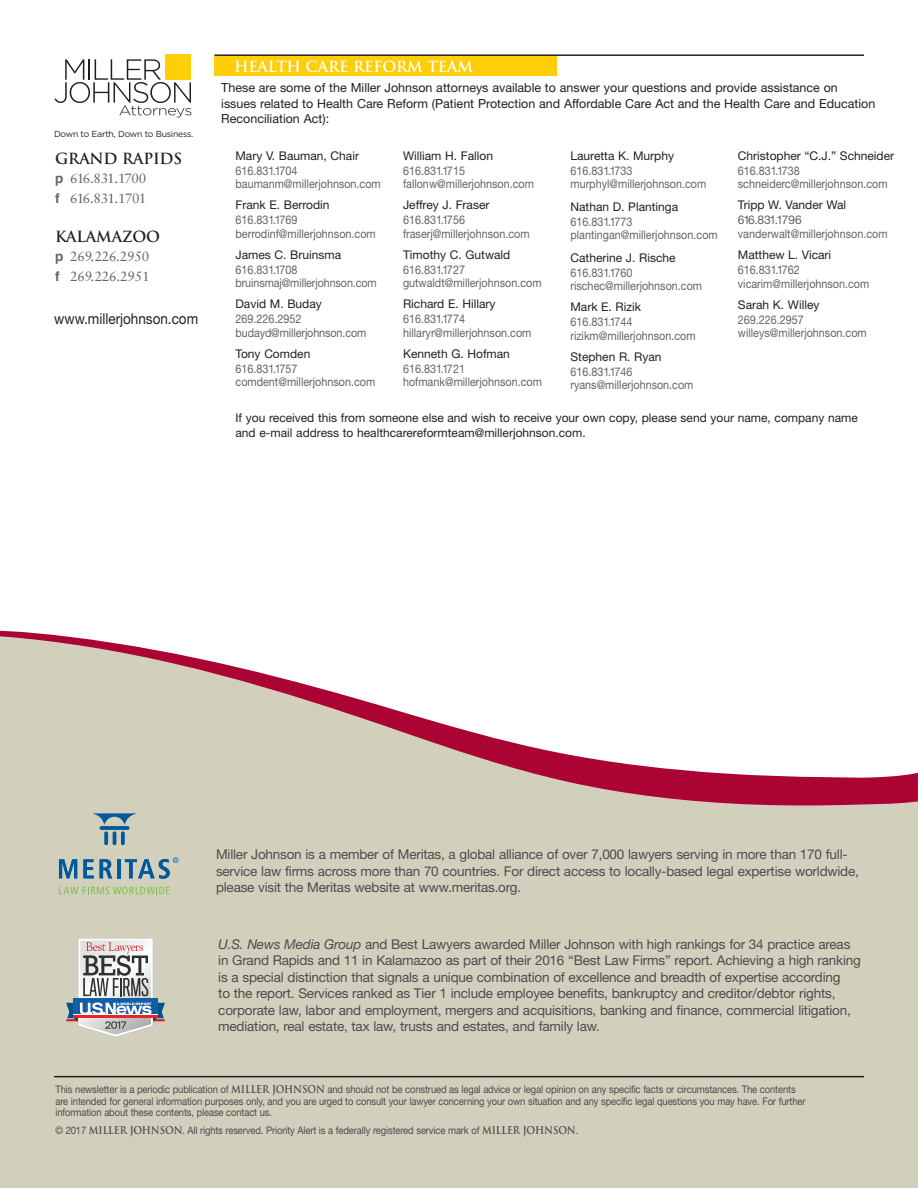
<style>
.page{position:relative;width:918px;height:1188px;background:#fff}
.page>*{position:absolute;margin:0;border:0;box-sizing:border-box;transform-origin:0 0}
.t1{font:15px "Helvetica Neue";color:#231f20;scale:.9 1}
.t2{font:700 15px "Trajan";letter-spacing:-.015em;color:#231f20}
.t3{font:700 15px "Trajan";letter-spacing:-.015em;color:#fff}
.t4{font:13.5px/16.5px "Helvetica Neue";letter-spacing:-.015em;color:#4b4c4d}
.t5{font:13.5px/19.5px "Sabon";letter-spacing:-.065em;color:#636366}
.t6{font:13.5px/19.5px "Sabon";letter-spacing:-.015em;color:#636366}
.t7{font:12.45px/15.6px "Helvetica Neue";color:#231f20}
.t8{font:12px/13.5px "Helvetica Neue";color:#636366;scale:.9 1}
.t9{font:12px/15px "Helvetica Neue";color:#231f20}
.t10{font:12px/13.5px "Helvetica Neue";color:#636366}
.t11{font:10.5px/11.2px "Helvetica Neue";letter-spacing:-.015em;color:#4b4c4d;scale:.9 1}
.t12{font:8.7px "Gotham";letter-spacing:-.025em;color:#231f20}
.s1{font-family:"Helvetica";font-weight:700}
.s2{font-style:italic}
.s3{font-family:"Trajan";font-weight:700}
</style>
<div class="page">
<div style="left:0;top:806px;width:918px;height:382px;background:#d2d0bd"></div>
<svg style="left:0;top:793px;width:918px;height:13px;background:#c8a09c"></svg>
<svg style="left:0;top:630px;width:918px;height:163px"></svg>
<div style="left:215px;top:56px;width:342px;height:20px;background:#fece08"></div>
<hr style="left:215px;top:54px;width:649px;height:2px;background:#231f20">
<hr style="left:54px;top:1076px;width:810px;height:1px;background:#231f20">
<svg style="left:59px;top:859px;width:18px;height:19px"></svg>
<svg style="left:83px;top:859px;width:11px;height:19px"></svg>
<svg style="left:100px;top:859px;width:12px;height:19px"></svg>
<hr style="left:117px;top:859px;width:4px;height:19px;background:#00599b">
<hr style="left:100px;top:826px;width:30px;height:4px;background:#085d9c;border-radius:2px">
<svg style="left:104px;top:831px;width:4px;height:14px"></svg>
<hr style="left:113px;top:831px;width:3px;height:14px;background:#00599b;border-radius:2px">
<svg style="left:121px;top:831px;width:4px;height:14px"></svg>
<svg style="left:93px;top:813px;width:43px;height:12px"></svg>
<svg style="left:59px;top:887px;width:111px;height:7px"></svg>
<svg style="left:125px;top:857px;width:54px;height:22px"></svg>
<svg style="left:66px;top:938px;width:99px;height:99px"></svg>
<svg style="left:55px;top:59px;width:136px;height:58px"></svg>
<div style="left:165px;top:54px;width:12px;height:12px;background:#fece08"></div>
<div style="left:179px;top:54px;width:12px;height:12px;background:#fece08"></div>
<div style="left:165px;top:68px;width:12px;height:12px;background:#fece08"></div>
<div style="left:179px;top:68px;width:12px;height:12px;background:#fece08"></div>
<p class="t3" style="left:234px;top:57px;width:241px">HEALTH CARE REFORM TEAM</p>
<p class="t12" style="left:54px;top:128px;width:141px">Down to Earth, Down to Business.</p>
<p class="t2" style="left:55px;top:149px;width:129px">GRAND RAPIDS</p>
<p class="t5" style="left:55px;top:169px;width:93px"><span class="s1">p</span> 616.831.1700 <span class="s1">f</span> 616.831.1701</p>
<p class="t2" style="left:55px;top:227px;width:106px">KALAMAZOO</p>
<p class="t6" style="left:55px;top:247px;width:96px"><span class="s1">p</span> 269.226.2950 <span class="s1">f</span> 269.226.2951</p>
<p class="t1" style="left:54px;top:310px;width:161px">www.millerjohnson.com</p>
<p class="t7" style="left:221px;top:80px;width:656px">These are some of the Miller Johnson attorneys available to answer your questions and provide assistance on issues related to Health Care Reform (Patient Protection and Affordable Care Act and the Health Care and Education<br>Reconciliation Act):</p>
<p class="t9" style="left:236px;top:148px;width:125px">Mary V. Bauman, Chair</p>
<p class="t8" style="left:236px;top:163px;width:163px">616.831.1704 baumanm@millerjohnson.com</p>
<p class="t9" style="left:236px;top:197px;width:96px">Frank E. Berrodin</p>
<p class="t8" style="left:236px;top:213px;width:157px">616.831.1769 berrodinf@millerjohnson.com</p>
<p class="t9" style="left:236px;top:247px;width:107px">James C. Bruinsma</p>
<p class="t8" style="left:236px;top:262px;width:158px">616.831.1708 bruinsmaj@millerjohnson.com</p>
<p class="t9" style="left:236px;top:296px;width:88px">David M. Buday</p>
<p class="t8" style="left:236px;top:312px;width:147px">269.226.2952 budayd@millerjohnson.com</p>
<p class="t9" style="left:236px;top:346px;width:76px">Tony Comden</p>
<p class="t8" style="left:236px;top:361px;width:157px">616.831.1757 comdent@millerjohnson.com</p>
<p class="t9" style="left:403px;top:148px;width:92px">William H. Fallon</p>
<p class="t8" style="left:403px;top:163px;width:147px">616.831.1715 fallonw@millerjohnson.com</p>
<p class="t9" style="left:403px;top:197px;width:88px">Jeffrey J. Fraser</p>
<p class="t8" style="left:403px;top:213px;width:142px">616.831.1756 fraserj@millerjohnson.com</p>
<p class="t9" style="left:403px;top:247px;width:109px">Timothy C. Gutwald</p>
<p class="t8" style="left:403px;top:262px;width:156px">616.831.1727 gutwaldt@millerjohnson.com</p>
<p class="t9" style="left:403px;top:296px;width:94px">Richard E. Hillary</p>
<p class="t8" style="left:403px;top:312px;width:144px">616.831.1774 hillaryr@millerjohnson.com</p>
<p class="t9" style="left:403px;top:346px;width:108px">Kenneth G. Hofman</p>
<p class="t8" style="left:403px;top:361px;width:156px">616.831.1721 hofmank@millerjohnson.com</p>
<p class="t9" style="left:570px;top:148px;width:105px">Lauretta K. Murphy</p>
<p class="t8" style="left:570px;top:163px;width:152px">616.831.1733 murphyl@millerjohnson.com</p>
<p class="t9" style="left:570px;top:199px;width:109px">Nathan D. Plantinga</p>
<p class="t8" style="left:570px;top:214px;width:165px">616.831.1773 plantingan@millerjohnson.com</p>
<p class="t9" style="left:570px;top:250px;width:107px">Catherine J. Rische</p>
<p class="t8" style="left:570px;top:265px;width:148px">616.831.1760 rischec@millerjohnson.com</p>
<p class="t9" style="left:570px;top:299px;width:72px">Mark E. Rizik</p>
<p class="t8" style="left:570px;top:315px;width:141px">616.831.1744 rizikm@millerjohnson.com</p>
<p class="t9" style="left:570px;top:349px;width:93px">Stephen R. Ryan</p>
<p class="t8" style="left:570px;top:364px;width:138px">616.831.1746 ryans@millerjohnson.com</p>
<p class="t9" style="left:738px;top:148px;width:158px">Christopher “C.J.” Schneider</p>
<p class="t8" style="left:738px;top:163px;width:168px">616.831.1738 schneiderc@millerjohnson.com</p>
<p class="t9" style="left:738px;top:197px;width:110px">Tripp W. Vander Wal</p>
<p class="t10" style="left:738px;top:213px;width:151px">616.831.1796 vanderwalt@millerjohnson.com</p>
<p class="t9" style="left:738px;top:247px;width:95px">Matthew L. Vicari</p>
<p class="t8" style="left:738px;top:263px;width:148px">616.831.1762 vicarim@millerjohnson.com</p>
<p class="t9" style="left:738px;top:297px;width:83px">Sarah K. Willey</p>
<p class="t8" style="left:738px;top:313px;width:145px">269.226.2957 willeys@millerjohnson.com</p>
<p class="t9" style="left:236px;top:410px;width:624px">If you received this from someone else and wish to receive your own copy, please send your name, company name and e-mail address to healthcarereformteam@millerjohnson.com.</p>
<p class="t4" style="left:216px;top:846px;width:644px">Miller Johnson is a member of Meritas, a global alliance of over 7,000 lawyers serving in more than 170 full&shy;service law firms across more than 70 countries. For direct access to locally-based legal expertise worldwide, please visit the Meritas website at www.meritas.org.</p>
<p class="t4" style="left:218px;top:936px;width:644px"><span class="s2">U.S. News Media Group</span> and Best Lawyers awarded Miller Johnson with high rankings for 34 practice areas in Grand Rapids and 11 in Kalamazoo as part of their 2016 “Best Law Firms” report. Achieving a high ranking is a special distinction that signals a unique combination of excellence and breadth of expertise according<br>to the report. Services ranked as Tier 1 include employee benefits, bankruptcy and creditor/debtor rights, corporate law, labor and employment, mergers and acquisitions, banking and finance, commercial litigation, mediation, real estate, tax law, trusts and estates, and family law.</p>
<p class="t11" style="left:56px;top:1084px;width:835px">This newsletter is a periodic publication of <span class="s3">MILLER JOHNSON</span> and should not be construed as legal advice or legal opinion on any specific facts or circumstances. The contents are intended for general information purposes only, and you are urged to consult your lawyer concerning your own situation and any specific legal questions you may have. For further information about these contents, please contact us.</p>
<p class="t11" style="left:56px;top:1124px;width:582px">© 2017 <span class="s3">MILLER JOHNSON.</span> All rights reserved. Priority Alert is a federally registered service mark of <span class="s3">MILLER JOHNSON</span>.</p>
</div>
